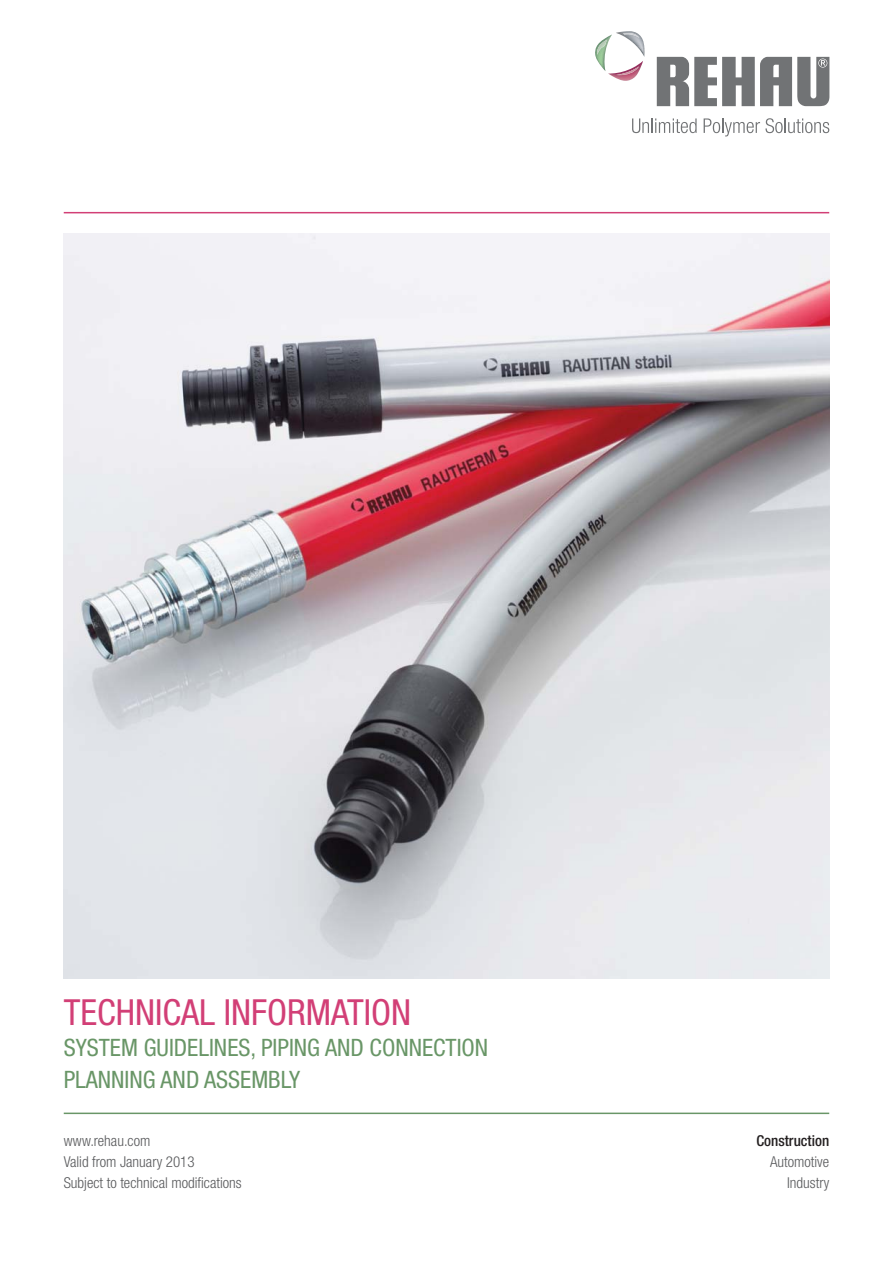
<style>
.page{position:relative;width:893px;height:1263px;background:#fff}
.page>*{position:absolute;margin:0;border:0;box-sizing:border-box;transform-origin:0 0}
.t1{font:condensed 36px "Helvetica Neue LTW1 G";color:#d23f76}
.t2{font:condensed 24px/31.5px "Helvetica Neue LTW1 G";color:#699667}
.t3{font:300 condensed 15px/21px "Helvetica Neue LTW1 G";color:#58595b;text-align:right}
.s1{font-weight:500;color:#231f20}
</style>
<div class="page">
<hr style="left:64px;top:212px;width:765px;height:1px;background:#d23f76">
<hr style="left:64px;top:1113px;width:765px;height:1px;background:#699667">
<svg style="left:632px;top:118px;width:64px;height:15px"></svg>
<svg style="left:703px;top:118px;width:126px;height:18px"></svg>
<svg style="left:657px;top:57px;width:172px;height:49px"></svg>
<svg style="left:595px;top:31px;width:49px;height:50px"></svg>
<img style="left:597px;top:39px;width:10px;height:16px">
<img style="left:616px;top:66px;width:23px;height:9px">
<img style="left:623px;top:33px;width:16px;height:5px">
<img style="left:64px;top:234px;width:765px;height:744px">
<p class="t1" style="left:64px;top:992px;width:349px">TECHNICAL INFORMATION</p>
<p class="t2" style="left:64px;top:1032px;width:426px">SYSTEM GUIDELINES, PIPING AND CONNECTION<br>PLANNING AND ASSEMBLY</p>
<p class="t3" style="left:64px;top:1132px;width:179px;text-align:left">www.rehau.com<br>Valid from January 2013<br>Subject to technical modifications</p>
<p class="t3" style="left:756px;top:1132px;width:74px"><span class="s1">Construction<br></span>Automotive<br>Industry</p>
</div>
